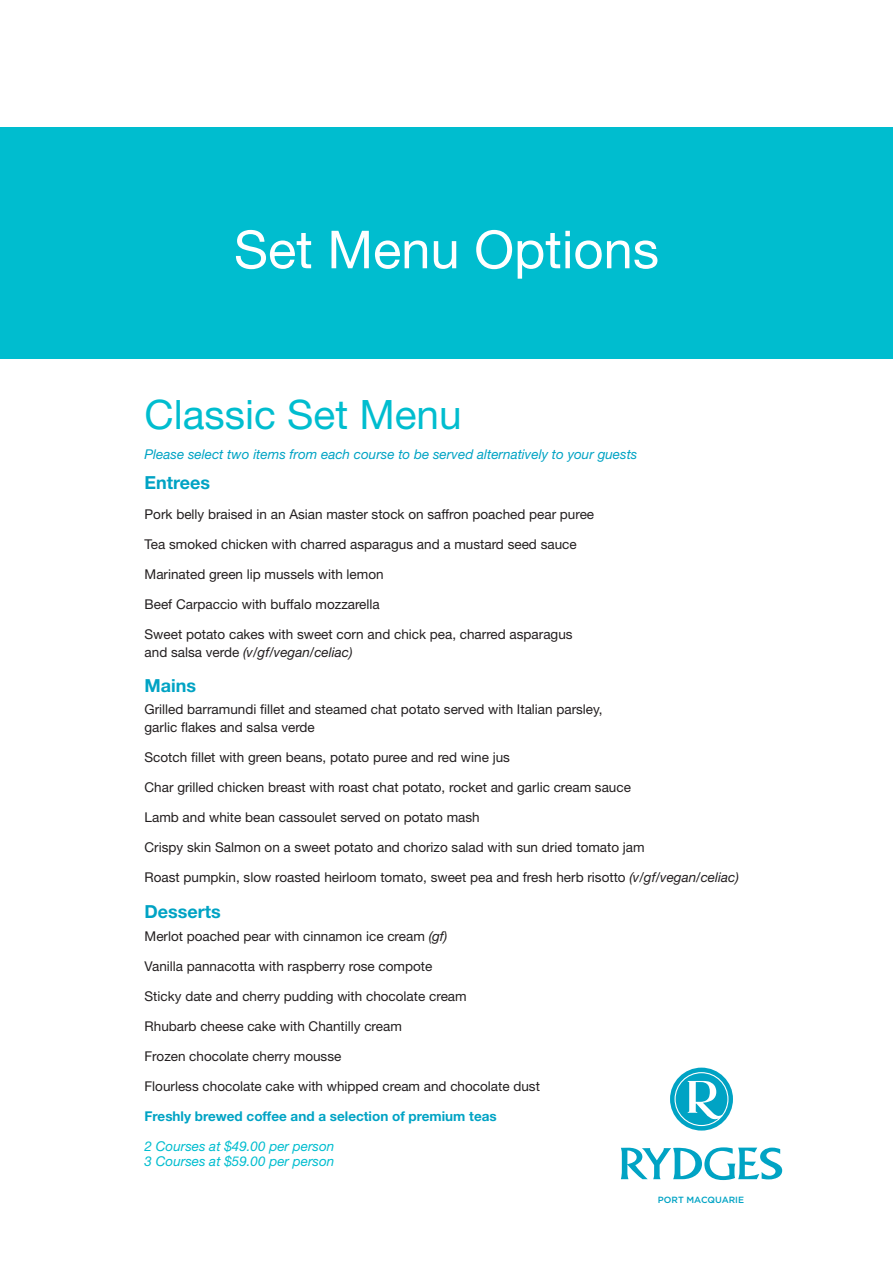
<style>
.page{position:relative;width:893px;height:1263px;background:#fff}
.page>*{position:absolute;margin:0;border:0;box-sizing:border-box;transform-origin:0 0}
.t1{font:52.5px "Helvetica Neue";color:#fff}
.t2{font:40.5px "Helvetica Neue";color:#00bdcf}
.t3{font:700 18px "Helvetica Neue";color:#00a3c4}
.t4{font:13.5px/18px "Helvetica Neue";color:#231f20}
.t5{font:italic 13.5px "Helvetica Neue";color:#00a3c4}
.t6{font:italic 13.5px/15px "Helvetica Neue";color:#00bdcf}
.t7{font:700 13.5px "Helvetica Neue";color:#00a3c4}
.t8{font:500 9px "Gotham";color:#00a3c4}
.s1{font-style:italic}
</style>
<div class="page">
<div style="left:0;top:127px;width:893px;height:232px;background:#00bdcf"></div>
<svg style="left:670px;top:1067px;width:63px;height:63px"></svg>
<svg style="left:621px;top:1147px;width:161px;height:33px"></svg>
<h1 class="t1" style="left:234px;top:231px;width:427px">Set Menu Options</h1>
<h2 class="t2" style="left:145px;top:400px;width:319px">Classic Set Menu</h2>
<p class="t5" style="left:145px;top:449px;width:494px">Please select two items from each course to be served alternatively to your guests</p>
<p class="t4" style="left:145px;top:507px;width:451px">Pork belly braised in an Asian master stock on saffron poached pear puree</p>
<p class="t4" style="left:145px;top:537px;width:434px">Tea smoked chicken with charred asparagus and a mustard seed sauce</p>
<p class="t4" style="left:145px;top:567px;width:241px">Marinated green lip mussels with lemon</p>
<p class="t4" style="left:145px;top:597px;width:237px">Beef Carpaccio with buffalo mozzarella</p>
<p class="t4" style="left:145px;top:627px;width:430px">Sweet potato cakes with sweet corn and chick pea, charred asparagus and salsa verde <span class="s1">(v/gf/vegan/celiac)</span></p>
<h3 class="t3" style="left:145px;top:679px;width:53px">Mains</h3>
<p class="t4" style="left:145px;top:702px;width:460px">Grilled barramundi fillet and steamed chat potato served with Italian parsley, garlic flakes and salsa verde</p>
<p class="t4" style="left:145px;top:750px;width:367px">Scotch fillet with green beans, potato puree and red wine jus</p>
<p class="t4" style="left:145px;top:780px;width:488px">Char grilled chicken breast with roast chat potato, rocket and garlic cream sauce</p>
<p class="t4" style="left:145px;top:810px;width:337px">Lamb and white bean cassoulet served on potato mash</p>
<p class="t4" style="left:145px;top:840px;width:502px">Crispy skin Salmon on a sweet potato and chorizo salad with sun dried tomato jam</p>
<p class="t4" style="left:145px;top:870px;width:596px">Roast pumpkin, slow roasted heirloom tomato, sweet pea and fresh herb risotto <span class="s1">(v/gf/vegan/celiac)</span></p>
<h3 class="t3" style="left:145px;top:905px;width:78px">Desserts</h3>
<p class="t4" style="left:145px;top:928px;width:304px">Merlot poached pear with cinnamon ice cream <span class="s1">(gf)</span></p>
<p class="t4" style="left:145px;top:958px;width:289px">Vanilla pannacotta with raspberry rose compote</p>
<p class="t4" style="left:145px;top:988px;width:324px">Sticky date and cherry pudding with chocolate cream</p>
<p class="t4" style="left:145px;top:1018px;width:259px">Rhubarb cheese cake with Chantilly cream</p>
<p class="t4" style="left:145px;top:1048px;width:198px">Frozen chocolate cherry mousse</p>
<p class="t4" style="left:145px;top:1078px;width:397px">Flourless chocolate cake with whipped cream and chocolate dust</p>
<p class="t7" style="left:145px;top:1111px;width:354px">Freshly brewed coffee and a selection of premium teas</p>
<p class="t6" style="left:145px;top:1140px;width:191px">2 Courses at $49.00 per person<br>3 Courses at $59.00 per person</p>
<p class="t8" style="left:658px;top:1196px;width:88px">PORT MACQUARIE</p>
</div>
